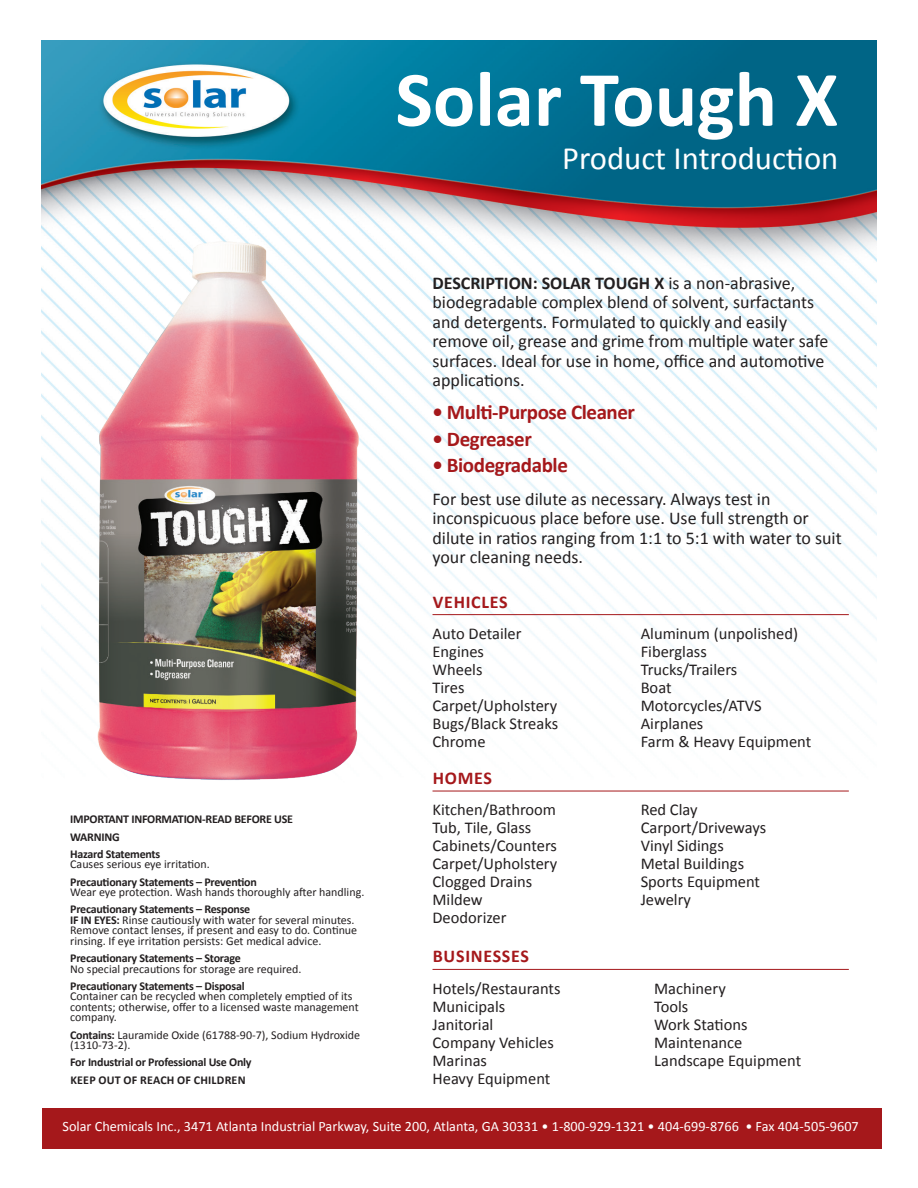
<style>
.page{position:relative;width:918px;height:1188px;background:#fff}
.page>*{position:absolute;margin:0;border:0;box-sizing:border-box;transform-origin:0 0}
.t1{font:700 79.05px "Calibri";color:#fff}
.t2{font:32.7px "Calibri";color:#fff}
.t3{font:700 21px "Calibri";letter-spacing:-.02em;color:#a5181b}
.t4{font:18px/19.5px "Calibri";color:#231f20}
.t5{font:700 18px "Calibri";letter-spacing:.04em;color:#a5181b}
.t6{font:16.5px "Calibri";color:#231f20}
.t7{font:14.25px "Calibri";color:#fff}
.t8{font:12px/10.5px "Calibri";color:#231f20}
.t9{font:700 12px "Calibri";letter-spacing:-.02em;color:#231f20}
.t10{font:700 12px "Calibri";letter-spacing:.02em;color:#231f20}
.s1{font-weight:700}
</style>
<div class="page">
<img style="left:42px;top:40px;width:834px;height:752px">
<hr style="left:433px;top:614px;width:416px;height:1px;background:#a5181b">
<hr style="left:433px;top:791px;width:416px;height:1px;background:#a5181b">
<hr style="left:433px;top:969px;width:416px;height:1px;background:#a5181b">
<div style="left:43px;top:1108px;width:839px;height:40px;background:#a5181b"></div>
<img style="left:43px;top:231px;width:362px;height:561px">
<p class="t1" style="left:395px;top:49px;width:445px">Solar Tough X</p>
<p class="t2" style="left:562px;top:137px;width:278px">Product Introduction</p>
<p class="t9" style="left:70px;top:812px;width:224px">IMPORTANT INFORMATION-READ BEFORE USE</p>
<p class="t9" style="left:70px;top:829px;width:51px">WARNING</p>
<p class="t8" style="left:70px;top:849px;width:141px"><span class="s1">Hazard Statements<br></span>Causes serious eye irritation.</p>
<p class="t8" style="left:70px;top:876px;width:296px"><span class="s1">Precautionary Statements – Prevention<br></span>Wear eye protection. Wash hands thoroughly after handling.</p>
<p class="t8" style="left:70px;top:904px;width:289px"><span class="s1">Precautionary Statements – Response<br>IF IN EYES:</span> Rinse cautiously with water for several minutes.<br>Remove contact lenses, if present and easy to do. Continue rinsing. If eye irritation persists: Get medical advice.</p>
<p class="t8" style="left:70px;top:953px;width:233px"><span class="s1">Precautionary Statements – Storage<br></span>No special precautions for storage are required.</p>
<p class="t8" style="left:70px;top:981px;width:290px"><span class="s1">Precautionary Statements – Disposal<br></span>Container can be recycled when completely emptied of its contents; otherwise, offer to a licensed waste management company.</p>
<p class="t8" style="left:70px;top:1029px;width:291px"><span class="s1">Contains:</span> Lauramide Oxide (61788-90-7), Sodium Hydroxide (1310-73-2).</p>
<p class="t9" style="left:70px;top:1055px;width:183px">For Industrial or Professional Use Only</p>
<p class="t10" style="left:70px;top:1072px;width:177px">KEEP OUT OF REACH OF CHILDREN</p>
<p class="t4" style="left:433px;top:273px;width:397px"><span class="s1">DESCRIPTION: SOLAR TOUGH X</span> is a non-abrasive, biodegradable complex blend of solvent, surfactants and detergents. Formulated to quickly and easily remove oil, grease and grime from multiple water safe surfaces. Ideal for use in home, office and automotive applications.</p>
<p class="t3" style="left:433px;top:399px;width:204px">• Multi-Purpose Cleaner</p>
<p class="t3" style="left:433px;top:425px;width:101px">• Degreaser</p>
<p class="t3" style="left:433px;top:452px;width:137px">• Biodegradable</p>
<p class="t4" style="left:433px;top:489px;width:411px">For best use dilute as necessary. Always test in inconspicuous place before use. Use full strength or dilute in ratios ranging from 1:1 to 5:1 with water to suit your cleaning needs.</p>
<p class="t5" style="left:433px;top:590px;width:76px">VEHICLES</p>
<p class="t6" style="left:433px;top:623px;width:91px">Auto Detailer</p>
<p class="t6" style="left:433px;top:641px;width:53px">Engines</p>
<p class="t6" style="left:433px;top:659px;width:52px">Wheels</p>
<p class="t6" style="left:433px;top:677px;width:34px">Tires</p>
<p class="t6" style="left:433px;top:695px;width:126px">Carpet/Upholstery</p>
<p class="t6" style="left:433px;top:713px;width:127px">Bugs/Black Streaks</p>
<p class="t6" style="left:433px;top:731px;width:55px">Chrome</p>
<p class="t6" style="left:641px;top:623px;width:159px">Aluminum (unpolished)</p>
<p class="t6" style="left:641px;top:641px;width:68px">Fiberglass</p>
<p class="t6" style="left:641px;top:659px;width:98px">Trucks/Trailers</p>
<p class="t6" style="left:641px;top:677px;width:32px">Boat</p>
<p class="t6" style="left:641px;top:695px;width:122px">Motorcycles/ATVS</p>
<p class="t6" style="left:641px;top:713px;width:64px">Airplanes</p>
<p class="t6" style="left:641px;top:731px;width:172px">Farm &amp; Heavy Equipment</p>
<p class="t5" style="left:433px;top:766px;width:61px">HOMES</p>
<p class="t6" style="left:433px;top:799px;width:125px">Kitchen/Bathroom</p>
<p class="t6" style="left:433px;top:817px;width:100px">Tub, Tile, Glass</p>
<p class="t6" style="left:433px;top:835px;width:126px">Cabinets/Counters</p>
<p class="t6" style="left:433px;top:853px;width:126px">Carpet/Upholstery</p>
<p class="t6" style="left:433px;top:871px;width:101px">Clogged Drains</p>
<p class="t6" style="left:433px;top:889px;width:52px">Mildew</p>
<p class="t6" style="left:433px;top:907px;width:76px">Deodorizer</p>
<p class="t5" style="left:433px;top:945px;width:98px">BUSINESSES</p>
<p class="t6" style="left:433px;top:978px;width:130px">Hotels/Restaurants</p>
<p class="t6" style="left:433px;top:996px;width:74px">Municipals</p>
<p class="t6" style="left:433px;top:1014px;width:62px">Janitorial</p>
<p class="t6" style="left:433px;top:1032px;width:123px">Company Vehicles</p>
<p class="t6" style="left:433px;top:1050px;width:56px">Marinas</p>
<p class="t6" style="left:433px;top:1068px;width:119px">Heavy Equipment</p>
<p class="t6" style="left:641px;top:799px;width:58px">Red Clay</p>
<p class="t6" style="left:641px;top:817px;width:127px">Carport/Driveways</p>
<p class="t6" style="left:641px;top:835px;width:85px">Vinyl Sidings</p>
<p class="t6" style="left:641px;top:853px;width:105px">Metal Buildings</p>
<p class="t6" style="left:641px;top:871px;width:121px">Sports Equipment</p>
<p class="t6" style="left:641px;top:889px;width:52px">Jewelry</p>
<p class="t6" style="left:654px;top:978px;width:73px">Machinery</p>
<p class="t6" style="left:654px;top:996px;width:36px">Tools</p>
<p class="t6" style="left:654px;top:1014px;width:95px">Work Stations</p>
<p class="t6" style="left:654px;top:1032px;width:90px">Maintenance</p>
<p class="t6" style="left:654px;top:1050px;width:149px">Landscape Equipment</p>
<p class="t7" style="left:62px;top:1117px;width:798px">Solar Chemicals Inc., 3471 Atlanta Industrial Parkway, Suite 200, Atlanta, GA 30331 • 1-800-929-1321 • 404-699-8766 • Fax 404-505-9607</p>
</div>
